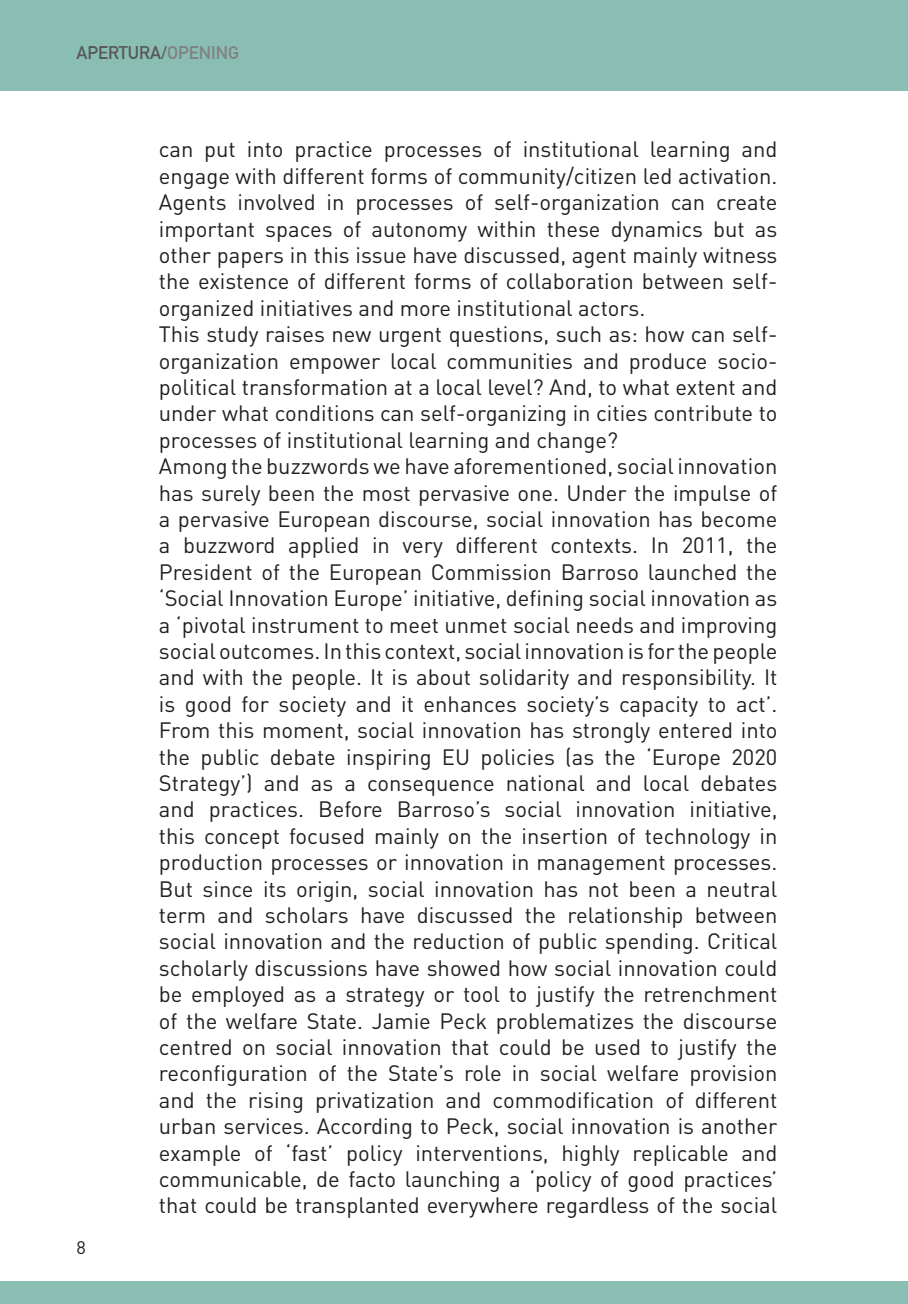
<style>
.page{position:relative;width:908px;height:1304px;background:#fff}
.page>*{position:absolute;margin:0;border:0;box-sizing:border-box;transform-origin:0 0}
.t1{font:22px/26.4px "DIN";color:#231f20;text-align:justify}
.t2{font:700 18px "DIN Alternate";color:#57585a}
.t3{font:18px "DIN";color:#231f20}
.s1{color:#808285}
</style>
<div class="page">
<div style="left:0;top:0;width:907px;height:90px;background:#8abeb2"></div>
<div style="left:0;top:1281px;width:907px;height:23px;background:#8abeb2"></div>
<p class="t2" style="left:77px;top:39px;width:164px">APERTURA/<span class="s1">OPENING</span></p>
<p class="t3" style="left:77px;top:1237px;width:11px">8</p>
<p class="t1" style="left:159px;top:136px;width:620px">can put into practice processes of institutional learning and engage with different forms of community/citizen led activation.<br>Agents involved in processes of self-organization can create important spaces of autonomy within these dynamics but as other papers in this issue have discussed, agent mainly witness the existence of different forms of collaboration between self&shy;organized initiatives and more institutional actors.</p>
<p class="t1" style="left:159px;top:321px;width:620px">This study raises new urgent questions, such as: how can self&shy;organization empower local communities and produce socio&shy;political transformation at a local level? And, to what extent and under what conditions can self-organizing in cities contribute to processes of institutional learning and change?</p>
<p class="t1" style="left:159px;top:453px;width:620px">Among the buzzwords we have aforementioned, social innovation has surely been the most pervasive one. Under the impulse of a pervasive European discourse, social innovation has become a buzzword applied in very different contexts. In 2011, the President of the European Commission Barroso launched the ‘Social Innovation Europe’ initiative, defining social innovation as a ‘pivotal instrument to meet unmet social needs and improving social outcomes. In this context, social innovation is for the people and with the people. It is about solidarity and responsibility. It is good for society and it enhances society’s capacity to act’.<br>From this moment, social innovation has strongly entered into the public debate inspiring EU policies (as the ‘Europe 2020<br>Strategy’) and as a consequence national and local debates and practices. Before Barroso’s social innovation initiative, this concept focused mainly on the insertion of technology in production processes or innovation in management processes.<br>But since its origin, social innovation has not been a neutral term and scholars have discussed the relationship between social innovation and the reduction of public spending. Critical scholarly discussions have showed how social innovation could be employed as a strategy or tool to justify the retrenchment of the welfare State. Jamie Peck problematizes the discourse centred on social innovation that could be used to justify the reconfiguration of the State’s role in social welfare provision and the rising privatization and commodification of different urban services. According to Peck, social innovation is another example of ‘fast’ policy interventions, highly replicable and communicable, de facto launching a ‘policy of good practices’ that could be transplanted everywhere regardless of the social</p>
</div>
